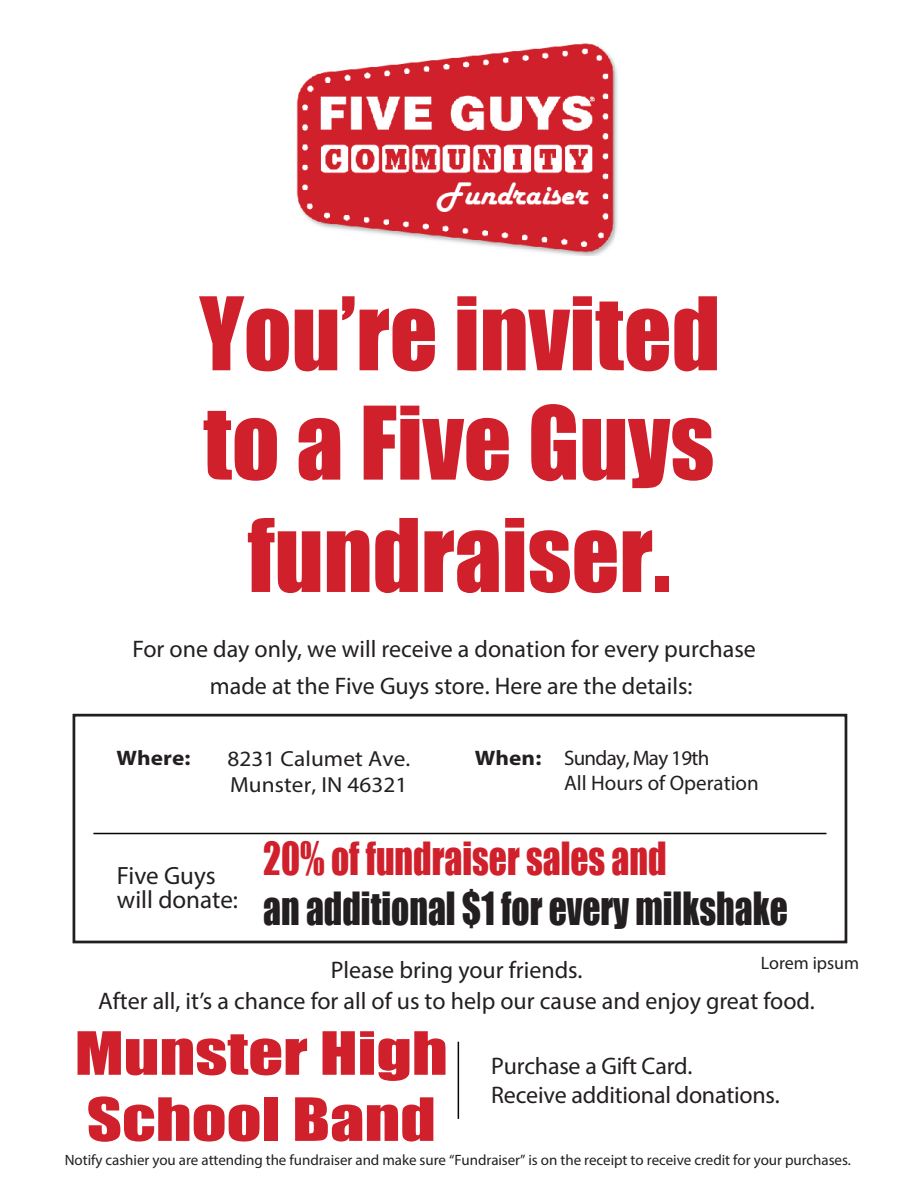
<style>
.page{position:relative;width:918px;height:1188px;background:#fff}
.page>*{position:absolute;margin:0;border:0;box-sizing:border-box;transform-origin:0 0}
.t1{font:93.6px/110.9px "Impact";color:#d0202b;text-align:center}
.t2{font:55.05px/66.2px "Impact";color:#d0202b;scale:1.24 1}
.t3{font:42px "Impact";color:#231f20;scale:.85 1}
.t4{font:42px "Impact";color:#d0202b;scale:.85 1}
.t5{font:25.05px/24.8px "Myriad Pro";color:#231f20}
.t6{font:24px/30.9px "Myriad Pro";color:#231f20;text-align:center}
.t7{font:21.9px/26.2px "Myriad Pro";letter-spacing:.005em;color:#231f20;scale:1.06 1}
.t8{font:21px/25.2px "Myriad Pro";color:#231f20}
.t9{font:700 21px "Myriad Pro";letter-spacing:.005em;color:#231f20;scale:1.11 1}
.t10{font:18px "Myriad Pro";color:#231f20}
.t11{font:15px "Myriad Pro";letter-spacing:-.005em;color:#231f20}
</style>
<div class="page">
<hr style="left:93px;top:833px;width:733px;height:1px;background:#040503">
<div style="left:73px;top:714px;width:774px;height:229px;border:3px solid #231f20"></div>
<hr style="left:458px;top:1042px;width:1px;height:77px;background:#050504">
<img style="left:296px;top:43px;width:322px;height:213px">
<h1 class="t1" style="left:200px;top:276px;width:522px">You’re invited to a Five Guys fundraiser.</h1>
<p class="t6" style="left:132px;top:630px;width:625px;line-height:37px">For one day only, we will receive a donation for every purchase made at the Five Guys store. Here are the details:</p>
<p class="t9" style="left:116px;top:745px;width:68px">Where:</p>
<p class="t9" style="left:475px;top:745px;width:62px">When:</p>
<p class="t7" style="left:227px;top:745px;width:174px">8231 Calumet Ave.<br>Munster, IN 46321</p>
<p class="t8" style="left:564px;top:745px;width:196px">Sunday, May 19th<br>All Hours of Operation</p>
<p class="t5" style="left:117px;top:862px;width:123px">Five Guys will donate:</p>
<h3 class="t4" style="left:263px;top:826px;width:476px">20% of fundraiser sales and</h3>
<h3 class="t3" style="left:263px;top:876px;width:619px">an additional $1 for every milkshake</h3>
<p class="t10" style="left:761px;top:952px;width:100px">Lorem ipsum</p>
<p class="t6" style="left:98px;top:955px;width:718px">Please bring your friends.<br>After all, it’s a chance for all of us to help our cause and enjoy great food.</p>
<h2 class="t2" style="left:75px;top:1019px;width:302px">Munster High<br>School Band</h2>
<p class="t11" style="left:65px;top:1151px;width:788px">Notify cashier you are attending the fundraiser and make sure “Fundraiser” is on the receipt to receive credit for your purchases.</p>
<p class="t6" style="left:491px;top:1051px;width:290px;line-height:28.8px;text-align:left">Purchase a Gift Card.<br>Receive additional donations.</p>
</div>
